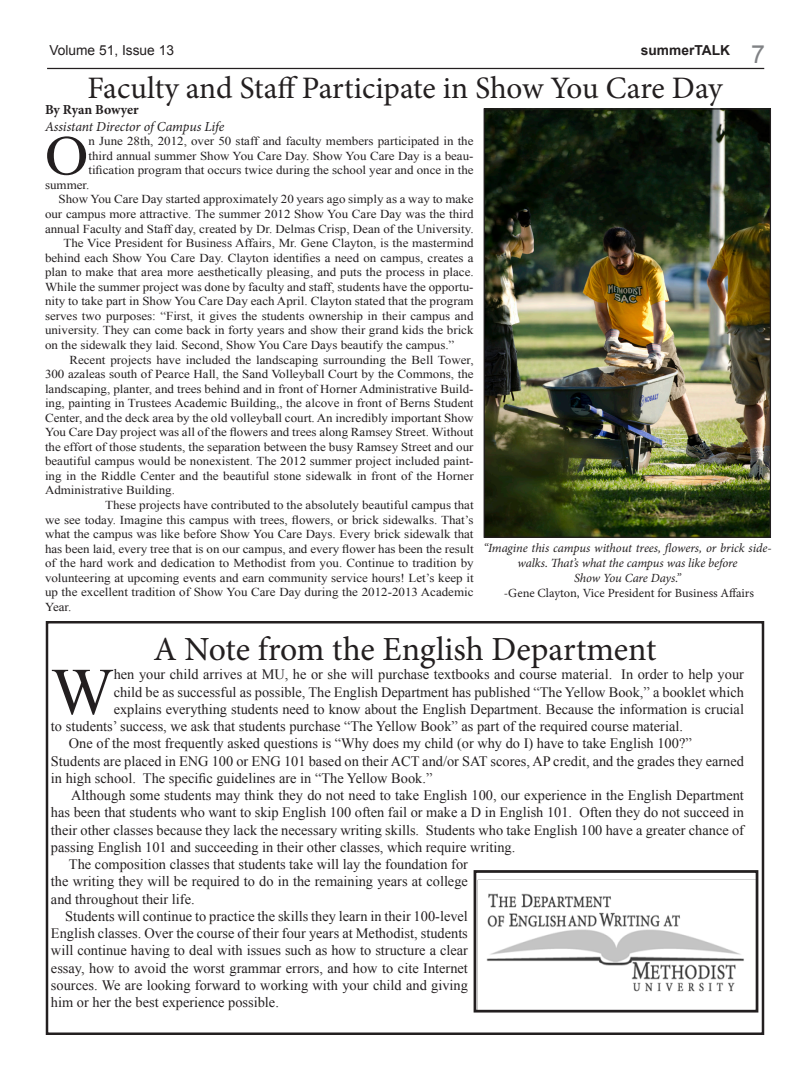
<style>
.page{position:relative;width:810px;height:1080px;background:#fff}
.page>*{position:absolute;margin:0;border:0;box-sizing:border-box;transform-origin:0 0}
.t1{font:66.5px "Times New Roman";color:#231f20}
.t2{font:56.12px "Times New Roman";color:#231f20;scale:1.07 1}
.t3{font:33.75px "Minion Pro";letter-spacing:-.005em;color:#231f20}
.t4{font:31.25px "Minion Pro";letter-spacing:-.005em;color:#231f20}
.t5{font:25px "Arial";color:#808285}
.t6{font:14.38px/17.2px "Times New Roman";color:#231f20;text-align:justify}
.t7{font:italic 13.75px "Minion Pro";letter-spacing:-.01em;color:#231f20}
.t8{font:13.75px "Arial";color:#231f20}
.t9{font:700 13.75px "Minion Pro";letter-spacing:-.005em;color:#231f20}
.t10{font:700 13.75px "Arial";color:#231f20}
.t11{font:italic 12.5px/15px "Minion Pro";letter-spacing:-.01em;color:#231f20;text-align:center}
.t12{font:12.5px "Minion Pro";letter-spacing:-.005em;color:#231f20}
.t13{font:12.12px/14.5px "Times New Roman";color:#231f20;text-align:justify;scale:1.07 1}
</style>
<div class="page">
<img style="left:478px;top:879px;width:276px;height:113px">
<div style="left:474px;top:870px;width:284px;height:143px;border:3px solid #231f20"></div>
<div style="left:46px;top:621px;width:718px;height:414px;border:2px solid #231f20"></div>
<hr style="left:47px;top:68px;width:717px;height:1px;background:#231f20">
<img style="left:486px;top:110px;width:283px;height:426px">
<div style="left:484px;top:108px;width:287px;height:430px;border:1px solid #231f20"></div>
<p class="t8" style="left:49px;top:41px;width:126px">Volume 51, Issue 13</p>
<p class="t10" style="left:641px;top:41px;width:91px">summerTALK</p>
<p class="t5" style="left:751px;top:38px;width:15px">7</p>
<p class="t4" style="left:87px;top:67px;width:637px">Faculty and Staff Participate in Show You Care Day</p>
<p class="t9" style="left:45px;top:100px;width:95px">By Ryan Bowyer</p>
<p class="t7" style="left:45px;top:117px;width:181px">Assistant Director of Campus Life</p>
<p class="t2" style="left:45px;top:118px;width:42px">O</p>
<p class="t13" style="left:88px;top:134px;width:361px">n June 28th, 2012, over 50 staff and faculty members participated in the</p>
<p class="t13" style="left:88px;top:148px;width:361px">third annual summer Show You Care Day. Show You Care Day is a beau-</p>
<p class="t13" style="left:88px;top:163px;width:361px">tification program that occurs twice during the school year and once in the</p>
<p class="t13" style="left:45px;top:177px;width:43px">summer.</p>
<p class="t13" style="left:45px;top:192px;width:402px;text-indent:14px">Show You Care Day started approximately 20 years ago simply as a way to make our campus more attractive. The summer 2012 Show You Care Day was the third annual Faculty and Staff day, created by Dr. Delmas Crisp, Dean of the University.</p>
<p class="t13" style="left:45px;top:236px;width:402px;text-indent:19px">The Vice President for Business Affairs, Mr. Gene Clayton, is the mastermind behind each Show You Care Day. Clayton identifies a need on campus, creates a plan to make that area more aesthetically pleasing, and puts the process in place.<br>While the summer project was done by faculty and staff, students have the opportu&shy;nity to take part in Show You Care Day each April. Clayton stated that the program serves two purposes: “First, it gives the students ownership in their campus and university. They can come back in forty years and show their grand kids the brick on the sidewalk they laid. Second, Show You Care Days beautify the campus.”</p>
<p class="t13" style="left:45px;top:352px;width:402px;text-indent:24px">Recent projects have included the landscaping surrounding the Bell Tower, 300 azaleas south of Pearce Hall, the Sand Volleyball Court by the Commons, the landscaping, planter, and trees behind and in front of Horner Administrative Build&shy;ing, painting in Trustees Academic Building,, the alcove in front of Berns Student Center, and the deck area by the old volleyball court. An incredibly important Show You Care Day project was all of the flowers and trees along Ramsey Street. Without the effort of those students, the separation between the busy Ramsey Street and our beautiful campus would be nonexistent. The 2012 summer project included paint&shy;ing in the Riddle Center and the beautiful stone sidewalk in front of the Horner Administrative Building.</p>
<p class="t13" style="left:45px;top:498px;width:402px;text-indent:60px">These projects have contributed to the absolutely beautiful campus that we see today. Imagine this campus with trees, flowers, or brick sidewalks. That’s what the campus was like before Show You Care Days. Every brick sidewalk that has been laid, every tree that is on our campus, and every flower has been the result of the hard work and dedication to Methodist from you. Continue to tradition by volunteering at upcoming events and earn community service hours! Let’s keep it up the excellent tradition of Show You Care Day during the 2012-2013 Academic Year.</p>
<p class="t11" style="left:484px;top:540px;width:290px">“Imagine this campus without trees, flowers, or brick side&shy;walks. That’s what the campus was like before</p>
<p class="t11" style="left:574px;top:570px;width:108px">Show You Care Days.”</p>
<p class="t12" style="left:504px;top:585px;width:252px">-Gene Clayton, Vice President for Business Affairs</p>
<p class="t3" style="left:154px;top:627px;width:504px">A Note from the English Department</p>
<p class="t1" style="left:51px;top:647px;width:64px">W</p>
<p class="t6" style="left:114px;top:666px;width:632px">hen your child arrives at MU, he or she will purchase textbooks and course material. In order to help your</p>
<p class="t6" style="left:114px;top:683px;width:632px">child be as successful as possible, The English Department has published “The Yellow Book,” a booklet which</p>
<p class="t6" style="left:114px;top:700px;width:632px">explains everything students need to know about the English Department. Because the information is crucial</p>
<p class="t6" style="left:51px;top:717px;width:634px">to students’ success, we ask that students purchase “The Yellow Book” as part of the required course material.</p>
<p class="t6" style="left:69px;top:735px;width:624px">One of the most frequently asked questions is “Why does my child (or why do I) have to take English 100?”</p>
<p class="t6" style="left:51px;top:752px;width:695px">Students are placed in ENG 100 or ENG 101 based on their ACT and/or SAT scores, AP credit, and the grades they earned in high school. The specific guidelines are in “The Yellow Book.”</p>
<p class="t6" style="left:51px;top:786px;width:695px;text-indent:20px">Although some students may think they do not need to take English 100, our experience in the English Department has been that students who want to skip English 100 often fail or make a D in English 101. Often they do not succeed in their other classes because they lack the necessary writing skills. Students who take English 100 have a greater chance of passing English 101 and succeeding in their other classes, which require writing.</p>
<p class="t6" style="left:51px;top:855px;width:419px;text-indent:18px">The composition classes that students take will lay the foundation for the writing they will be required to do in the remaining years at college and throughout their life.</p>
<p class="t6" style="left:51px;top:907px;width:419px;text-indent:14px">Students will continue to practice the skills they learn in their 100-level English classes. Over the course of their four years at Methodist, students will continue having to deal with issues such as how to structure a clear essay, how to avoid the worst grammar errors, and how to cite Internet sources. We are looking forward to working with your child and giving him or her the best experience possible.</p>
</div>
